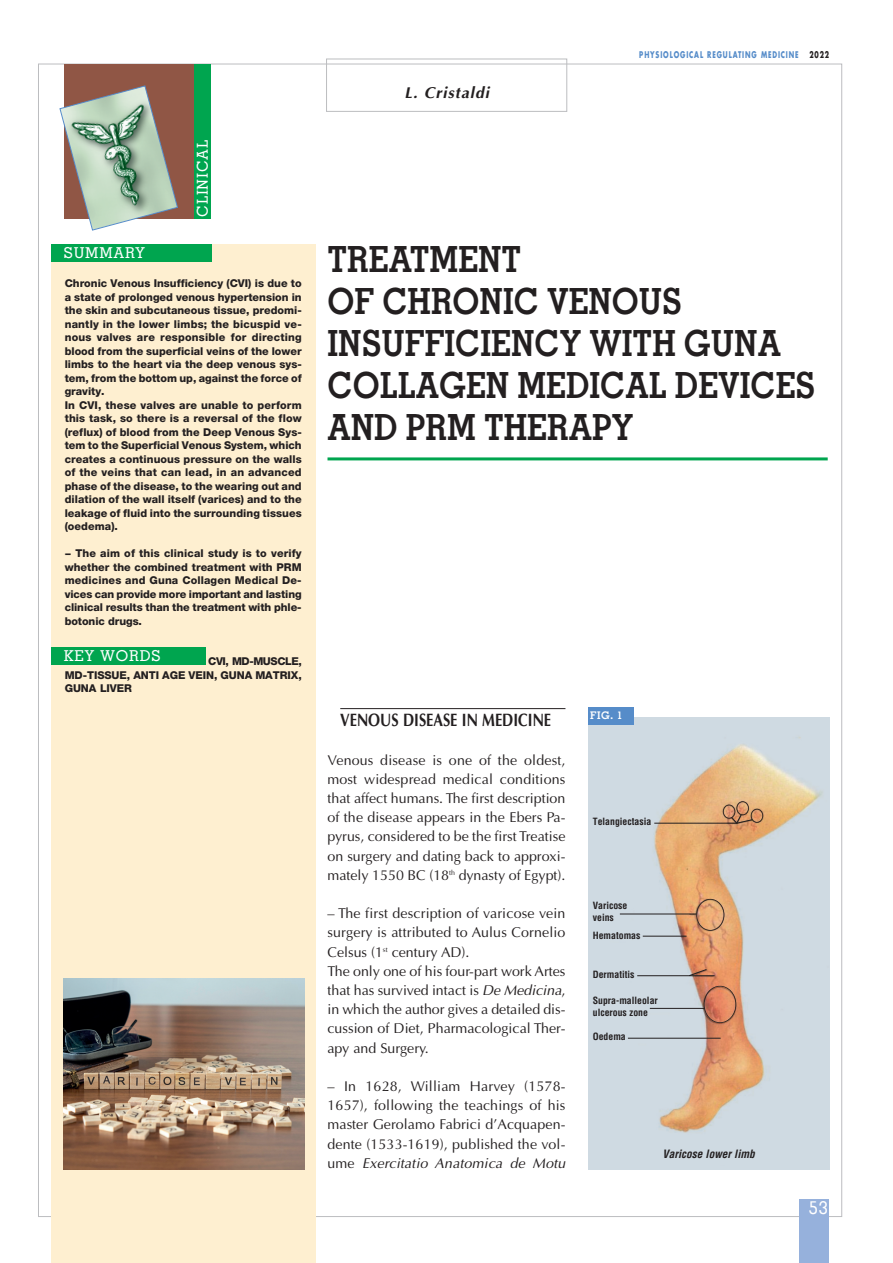
<style>
.page{position:relative;width:893px;height:1263px;background:#fff}
.page>*{position:absolute;margin:0;border:0;box-sizing:border-box;transform-origin:0 0}
.t1{font:700 36px/42px "Memphis";color:#231f20;scale:.9 1}
.t2{font:700 18px "Optima";color:#231f20;scale:.8 1}
.t3{font:500 18px "Memphis";color:#fff}
.t4{font:italic 700 15.75px "Optima";letter-spacing:.055em;color:#231f20}
.t5{font:500 15px "Memphis";letter-spacing:.05em;color:#fff}
.t6{font:14.25px/19.2px "Optima";color:#231f20;text-align:justify}
.t7{font:italic 700 condensed 11.25px "Helvetica LT Std";color:#231f20}
.t8{font:800 10.8px/13.5px "Helvetica Neue LT Pro";color:#231f20;text-align:justify}
.t9{font:700 10.5px "Memphis";color:#fff}
.t10{font:700 condensed 9.75px/11.7px "Helvetica LT Std";color:#231f20}
.t11{font:700 9px "Futura";letter-spacing:.135em;color:#568cc9;scale:.7 1}
.s1{color:#231f20}
.s2{font-style:italic}
</style>
<div class="page">
<div style="left:326px;top:59px;width:241px;height:53px;border:1px solid #bcbdc0"></div>
<div style="left:154px;top:64px;width:57px;height:155px;background:#00a54f"></div>
<div style="left:64px;top:64px;width:130px;height:155px;background:#905645"></div>
<svg style="left:59px;top:85px;width:119px;height:146px"></svg>
<hr style="left:327px;top:457px;width:501px;height:3px;background:#00a54f">
<hr style="left:340px;top:708px;width:225px;height:1px;background:#231f20">
<div style="left:51px;top:244px;width:264px;height:1019px;background:#feefd0"></div>
<div style="left:51px;top:244px;width:160px;height:17px;background:#00a54f"></div>
<div style="left:51px;top:647px;width:155px;height:17px;background:#00a54f"></div>
<div style="left:799px;top:1199px;width:30px;height:64px;background:#96b1dc"></div>
<img style="left:588px;top:717px;width:241px;height:452px">
<div style="left:588px;top:707px;width:46px;height:17px;background:#568cc9"></div>
<hr style="left:628px;top:1038px;width:93px;height:1px;background:#231f20">
<hr style="left:650px;top:1008px;width:54px;height:1px;background:#231f20">
<hr style="left:637px;top:975px;width:78px;height:1px;background:#231f20">
<hr style="left:643px;top:936px;width:43px;height:1px;background:#231f20">
<hr style="left:620px;top:914px;width:76px;height:1px;background:#231f20">
<hr style="left:654px;top:823px;width:83px;height:1px;background:#231f20">
<div style="left:696px;top:899px;width:28px;height:32px;border:2px solid #231f20;border-radius:50%"></div>
<div style="left:704px;top:986px;width:32px;height:37px;border:2px solid #231f20;border-radius:50%"></div>
<div style="left:723px;top:804px;width:12px;height:15px;border:2px solid #231f20;border-radius:50%"></div>
<div style="left:736px;top:801px;width:13px;height:14px;border:2px solid #231f20;border-radius:50%"></div>
<div style="left:751px;top:809px;width:12px;height:14px;border:2px solid #231f20;border-radius:50%"></div>
<svg style="left:731px;top:814px;width:22px;height:10px"></svg>
<svg style="left:688px;top:968px;width:19px;height:8px"></svg>
<img style="left:64px;top:979px;width:241px;height:190px">
<h3 class="t5" style="left:64px;top:243px;width:83px">SUMMARY</h3>
<h3 class="t5" style="left:193px;top:217px;width:78px;rotate:-90deg">CLINICAL</h3>
<p class="t8" style="left:65px;top:276px;width:239px;text-align:left">Chronic Venous Insufficiency (CVI) is due to a state of prolonged venous hypertension in the skin and subcutaneous tissue, predomi&shy;nantly in the lower limbs; the bicuspid ve&shy;nous valves are responsible for directing blood from the superficial veins of the lower limbs to the heart via the deep venous sys&shy;tem, from the bottom up, against the force of gravity.<br>In CVI, these valves are unable to perform this task, so there is a reversal of the flow (reflux) of blood from the Deep Venous Sys&shy;tem to the Superficial Venous System, which creates a continuous pressure on the walls of the veins that can lead, in an advanced phase of the disease, to the wearing out and dilation of the wall itself (varices) and to the leakage of fluid into the surrounding tissues (oedema).</p>
<p class="t8" style="left:65px;top:546px;width:239px">− The aim of this clinical study is to verify whether the combined treatment with PRM medicines and Guna Collagen Medical De&shy;vices can provide more important and lasting clinical results than the treatment with phle&shy;botonic drugs.</p>
<p class="t8" style="left:65px;top:654px;width:239px;text-indent:144px">CVI, MD-MUSCLE, MD-TISSUE, ANTI AGE VEIN, GUNA MATRIX, GUNA LIVER</p>
<h3 class="t5" style="left:64px;top:646px;width:98px">KEY WORDS</h3>
<h3 class="t4" style="left:405px;top:83px;width:86px">L. Cristaldi</h3>
<p class="t11" style="left:639px;top:49px;width:273px">PHYSIOLOGICAL REGULATING MEDICINE <span class="s1">2022</span></p>
<h1 class="t1" style="left:327px;top:238px;width:543px">TREATMENT<br>OF CHRONIC VENOUS<br>INSUFFICIENCY WITH GUNA<br>COLLAGEN MEDICAL DEVICES<br>AND PRM THERAPY</h1>
<h2 class="t2" style="left:340px;top:708px;width:265px">VENOUS DISEASE IN MEDICINE</h2>
<p class="t6" style="left:327px;top:750px;width:239px">Venous disease is one of the oldest, most widespread medical conditions that affect humans. The first description of the disease appears in the Ebers Pa&shy;pyrus, considered to be the first Treatise on surgery and dating back to approxi&shy;mately 1550 BC (18<sup>th</sup> dynasty of Egypt).</p>
<p class="t6" style="left:327px;top:904px;width:240px;text-align:left">– The first description of varicose vein surgery is attributed to Aulus Cornelio Celsus (1<sup>st</sup> century AD).<br>The only one of his four-part work Artes that has survived intact is <span class="s2">De Medicina</span>, in which the author gives a detailed dis&shy;cussion of Diet, Pharmacological Ther&shy;apy and Surgery.</p>
<h3 class="t6" style="left:327px;top:1076px;width:239px">– In 1628, William Harvey (1578- 1657), following the teachings of his master Gerolamo Fabrici d’Acquapen&shy;dente (1533-1619), published the vol&shy;ume <span class="s2">Exercitatio Anatomica de Motu</span></h3>
<p class="t9" style="left:590px;top:709px;width:34px">FIG. 1</p>
<p class="t10" style="left:593px;top:815px;width:60px">Telangiectasia</p>
<p class="t10" style="left:593px;top:900px;width:36px">Varicose veins</p>
<p class="t10" style="left:593px;top:929px;width:49px">Hematomas</p>
<p class="t10" style="left:593px;top:968px;width:43px">Dermatitis</p>
<p class="t10" style="left:593px;top:994px;width:67px">Supra-malleolar ulcerous zone</p>
<p class="t10" style="left:593px;top:1031px;width:35px">Oedema</p>
<p class="t7" style="left:662px;top:1147px;width:94px">Varicose lower limb</p>
<h2 class="t3" style="left:809px;top:1196px;width:20px">53</h2>
</div>
